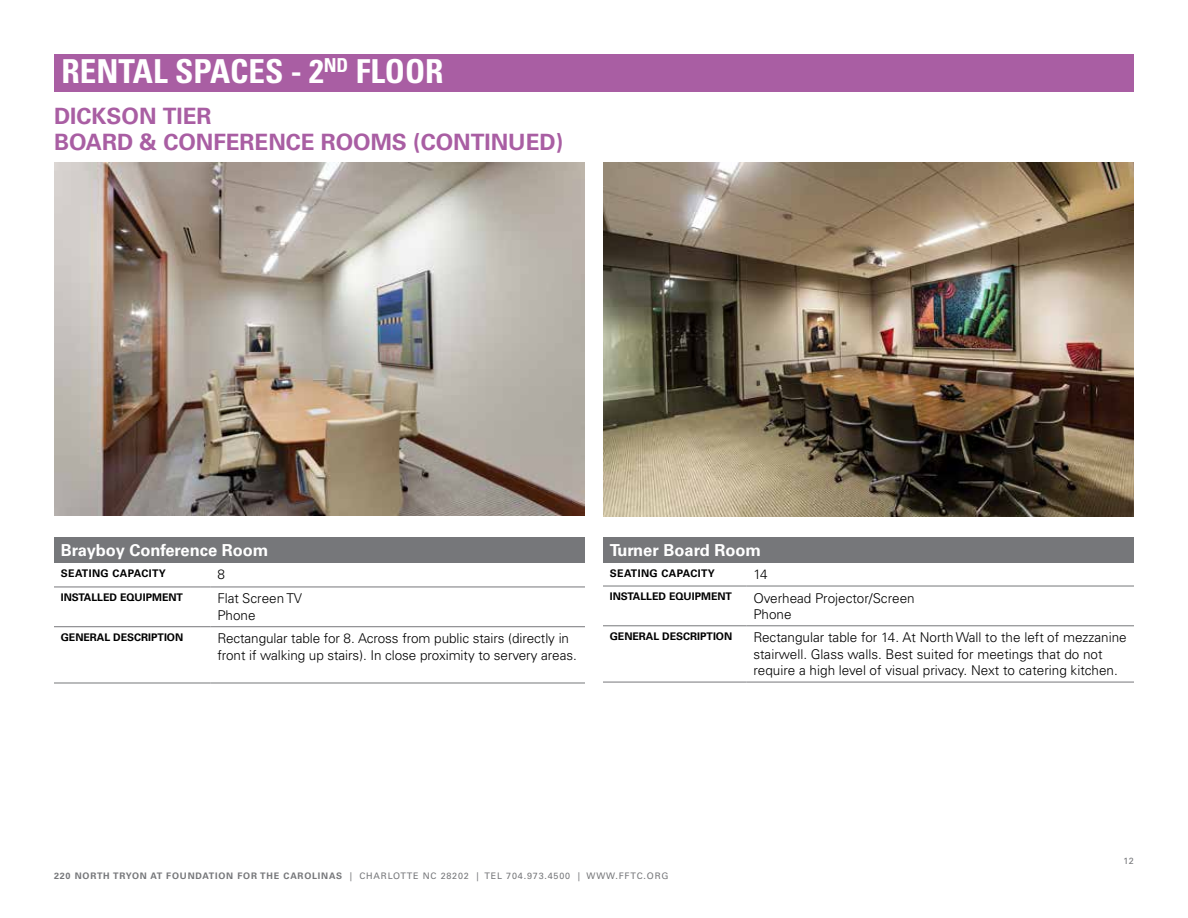
<style>
.page{position:relative;width:1188px;height:918px;background:#fff}
.page>*{position:absolute;margin:0;border:0;box-sizing:border-box;transform-origin:0 0}
.t1{font:700 condensed 33px "Univers LT Pro";color:#fff}
.t2{font:700 22.5px/25.5px "Univers LT Pro 65";color:#a95ea3}
.t3{font:700 16.5px "Univers LT Pro 65";color:#fff}
.t4{font:300 13.5px/16.5px "Univers LT Pro 45";color:#000}
.t5{font:700 10.5px "Univers LT Pro 65";color:#000}
.t6{font:700 10.5px "Univers LT Pro 65";letter-spacing:.04em;color:#000}
.t7{font:9px "Univers LT Pro 55 Roman";letter-spacing:.09em;color:#76777a}
.s1{font-family:"Univers LT Pro 65";font-weight:700}
</style>
<div class="page">
<div style="left:54px;top:537px;width:531px;height:26px;background:#76777a"></div>
<hr style="left:54px;top:587px;width:157px;height:1px;background:#76777a">
<hr style="left:211px;top:587px;width:374px;height:1px;background:#76777a">
<hr style="left:54px;top:626px;width:157px;height:1px;background:#76777a">
<hr style="left:211px;top:626px;width:374px;height:1px;background:#76777a">
<hr style="left:54px;top:683px;width:157px;height:1px;background:#76777a">
<hr style="left:211px;top:683px;width:374px;height:1px;background:#76777a">
<div style="left:603px;top:537px;width:531px;height:26px;background:#76777a"></div>
<hr style="left:603px;top:586px;width:144px;height:1px;background:#76777a">
<hr style="left:747px;top:586px;width:387px;height:1px;background:#76777a">
<hr style="left:603px;top:625px;width:144px;height:1px;background:#76777a">
<hr style="left:747px;top:625px;width:387px;height:1px;background:#76777a">
<hr style="left:603px;top:682px;width:144px;height:1px;background:#76777a">
<hr style="left:747px;top:682px;width:387px;height:1px;background:#76777a">
<img style="left:54px;top:162px;width:531px;height:354px">
<img style="left:603px;top:162px;width:531px;height:354px">
<div style="left:54px;top:54px;width:1080px;height:38px;background:#a95ea3"></div>
<h1 class="t1" style="left:62px;top:51px;width:384px">RENTAL SPACES - 2<sup>ND</sup> FLOOR</h1>
<h2 class="t2" style="left:54px;top:104px;width:511px">DICKSON TIER<br>BOARD &amp; CONFERENCE ROOMS (CONTINUED)</h2>
<p class="t3" style="left:61px;top:540px;width:209px">Brayboy Conference Room</p>
<p class="t6" style="left:61px;top:567px;width:107px">SEATING CAPACITY</p>
<p class="t4" style="left:217px;top:566px;width:9px">8</p>
<p class="t5" style="left:61px;top:591px;width:124px">INSTALLED EQUIPMENT</p>
<p class="t4" style="left:217px;top:590px;width:86px">Flat Screen TV<br>Phone</p>
<p class="t5" style="left:61px;top:631px;width:124px">GENERAL DESCRIPTION</p>
<p class="t4" style="left:217px;top:630px;width:361px">Rectangular table for 8. Across from public stairs (directly in front if walking up stairs). In close proximity to servery areas.</p>
<p class="t3" style="left:610px;top:540px;width:153px">Turner Board Room</p>
<p class="t6" style="left:610px;top:567px;width:107px">SEATING CAPACITY</p>
<p class="t4" style="left:753px;top:566px;width:16px">14</p>
<p class="t5" style="left:610px;top:590px;width:124px">INSTALLED EQUIPMENT</p>
<p class="t4" style="left:753px;top:589px;width:163px">Overhead Projector/Screen<br>Phone</p>
<p class="t5" style="left:610px;top:630px;width:124px">GENERAL DESCRIPTION</p>
<p class="t4" style="left:753px;top:629px;width:375px">Rectangular table for 14. At North Wall to the left of mezzanine stairwell. Glass walls. Best suited for meetings that do not require a high level of visual privacy. Next to catering kitchen.</p>
<p class="t7" style="left:1124px;top:855px;width:12px">12</p>
<p class="t7" style="left:54px;top:870px;width:616px"><span class="s1">220 NORTH TRYON AT FOUNDATION FOR THE CAROLINAS</span> | CHARLOTTE NC 28202 | TEL 704.973.4500 | WWW.FFTC.ORG</p>
</div>
